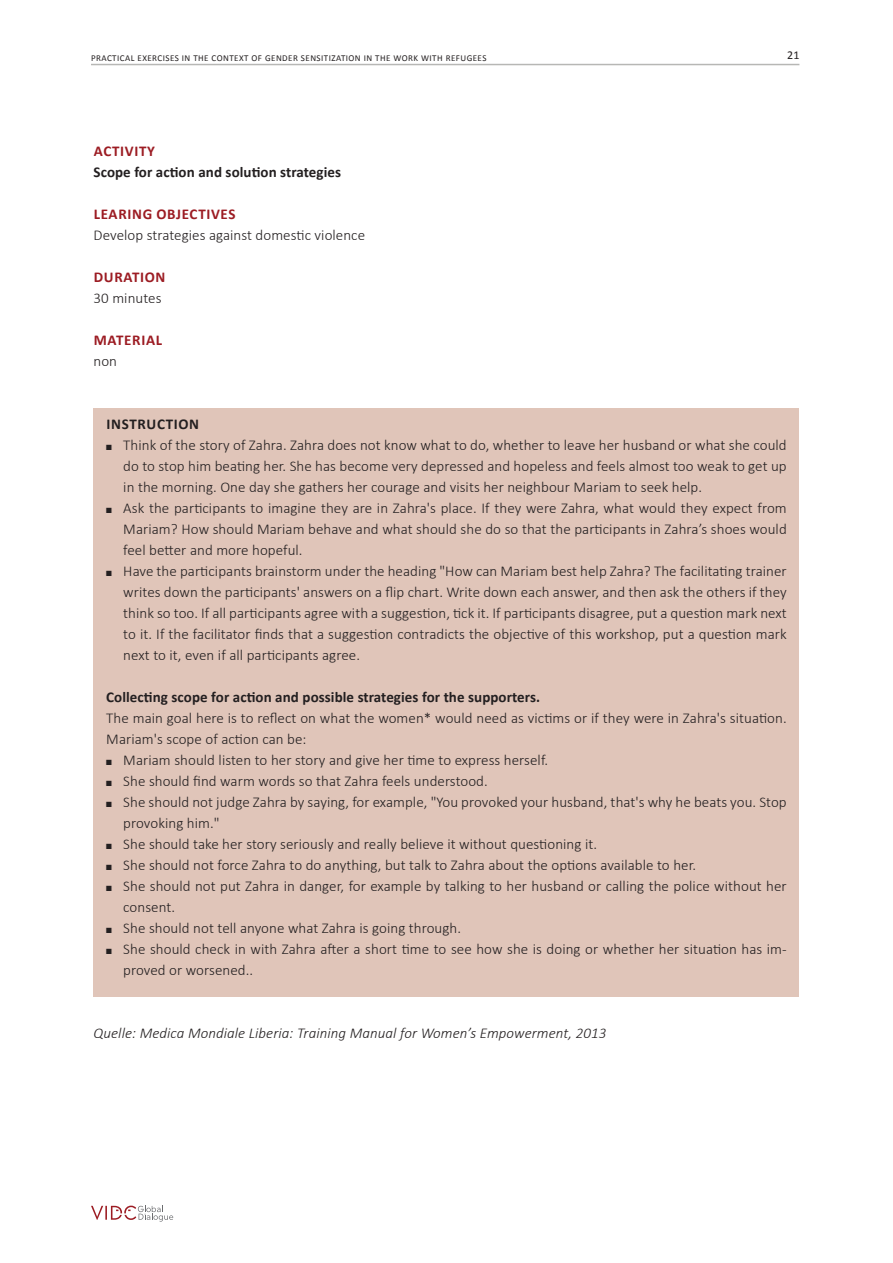
<style>
.page{position:relative;width:893px;height:1263px;background:#fff}
.page>*{position:absolute;margin:0;border:0;box-sizing:border-box;transform-origin:0 0}
.Fliess-OHNE{font:300 15px/21px "Calibri";letter-spacing:.005em;color:#231f20}
.Fliess-OHNE-2{font:700 15px "Calibri";letter-spacing:.005em;color:#231f20}
.Fliess-OHNE-3{font:italic 300 15px "Calibri";letter-spacing:.005em;color:#231f20}
.ZIEL_ETC{font:700 15px "Calibri";letter-spacing:.045em;color:#9c1c23}
.ZIEL_ETC-2{font:700 15px "Calibri";letter-spacing:.045em;color:#231f20}
.t1{font:12px "Calibri";color:#231f20}
.t2{font:9px "Calibri";letter-spacing:.05em;color:#231f20}
</style>
<div class="page">
<hr style="left:91px;top:64px;width:708px;height:1px;background:#b7b7b5">
<svg style="left:91px;top:1205px;width:82px;height:16px"></svg>
<div style="left:94px;top:408px;width:705px;height:588px;background:#e0c5b9"></div>
<p class="t2" style="left:91px;top:52px;width:397px">PRACTICAL EXERCISES IN THE CONTEXT OF GENDER SENSITIZATION IN THE WORK WITH REFUGEES</p>
<p class="t1" style="left:787px;top:48px;width:14px">21</p>
<p class="ZIEL_ETC" style="left:94px;top:142px;width:63px">ACTIVITY</p>
<p class="Fliess-OHNE-2" style="left:94px;top:163px;width:249px">Scope for action and solution strategies</p>
<p class="ZIEL_ETC" style="left:94px;top:205px;width:143px">LEARING OBJECTIVES</p>
<p class="Fliess-OHNE" style="left:94px;top:224px;width:273px">Develop strategies against domestic violence</p>
<p class="ZIEL_ETC" style="left:94px;top:268px;width:73px">DURATION</p>
<p class="Fliess-OHNE" style="left:94px;top:287px;width:70px">30 minutes</p>
<p class="ZIEL_ETC" style="left:94px;top:331px;width:70px">MATERIAL</p>
<p class="Fliess-OHNE" style="left:94px;top:350px;width:25px">non</p>
<p class="ZIEL_ETC-2" style="left:107px;top:415px;width:94px">INSTRUCTION</p>
<p class="Fliess-OHNE" style="left:123px;top:434px;width:665px;text-align:justify;text-indent:-17px">■ Think of the story of Zahra. Zahra does not know what to do, whether to leave her husband or what she could do to stop him beating her. She has become very depressed and hopeless and feels almost too weak to get up in the morning. One day she gathers her courage and visits her neighbour Mariam to seek help.</p>
<p class="Fliess-OHNE" style="left:123px;top:497px;width:665px;text-align:justify;text-indent:-17px">■ Ask the participants to imagine they are in Zahra's place. If they were Zahra, what would they expect from Mariam? How should Mariam behave and what should she do so that the participants in Zahra’s shoes would feel better and more hopeful.</p>
<p class="Fliess-OHNE" style="left:123px;top:560px;width:665px;text-align:justify;text-indent:-17px">■ Have the participants brainstorm under the heading "How can Mariam best help Zahra? The facilitating trainer writes down the participants' answers on a flip chart. Write down each answer, and then ask the others if they think so too. If all participants agree with a suggestion, tick it. If participants disagree, put a question mark next to it. If the facilitator finds that a suggestion contradicts the objective of this workshop, put a question mark next to it, even if all participants agree.</p>
<p class="Fliess-OHNE-2" style="left:106px;top:688px;width:435px">Collecting scope for action and possible strategies for the supporters.</p>
<p class="Fliess-OHNE" style="left:106px;top:707px;width:682px">The main goal here is to reflect on what the women* would need as victims or if they were in Zahra's situation.<br>Mariam's scope of action can be:</p>
<p class="Fliess-OHNE" style="left:106px;top:749px;width:443px">■ Mariam should listen to her story and give her time to express herself.</p>
<p class="Fliess-OHNE" style="left:106px;top:770px;width:383px">■ She should find warm words so that Zahra feels understood.</p>
<p class="Fliess-OHNE" style="left:123px;top:791px;width:665px;text-indent:-17px">■ She should not judge Zahra by saying, for example, "You provoked your husband, that's why he beats you. Stop provoking him."</p>
<p class="Fliess-OHNE" style="left:106px;top:833px;width:492px">■ She should take her story seriously and really believe it without questioning it.</p>
<p class="Fliess-OHNE" style="left:106px;top:854px;width:591px">■ She should not force Zahra to do anything, but talk to Zahra about the options available to her.</p>
<p class="Fliess-OHNE" style="left:123px;top:875px;width:665px;text-indent:-17px">■ She should not put Zahra in danger, for example by talking to her husband or calling the police without her consent.</p>
<p class="Fliess-OHNE" style="left:106px;top:917px;width:356px">■ She should not tell anyone what Zahra is going through.</p>
<p class="Fliess-OHNE" style="left:123px;top:938px;width:665px;text-indent:-17px">■ She should check in with Zahra after a short time to see how she is doing or whether her situation has im&shy;proved or worsened..</p>
<p class="Fliess-OHNE-3" style="left:94px;top:1024px;width:514px">Quelle: Medica Mondiale Liberia: Training Manual for Women’s Empowerment, 2013</p>
</div>
